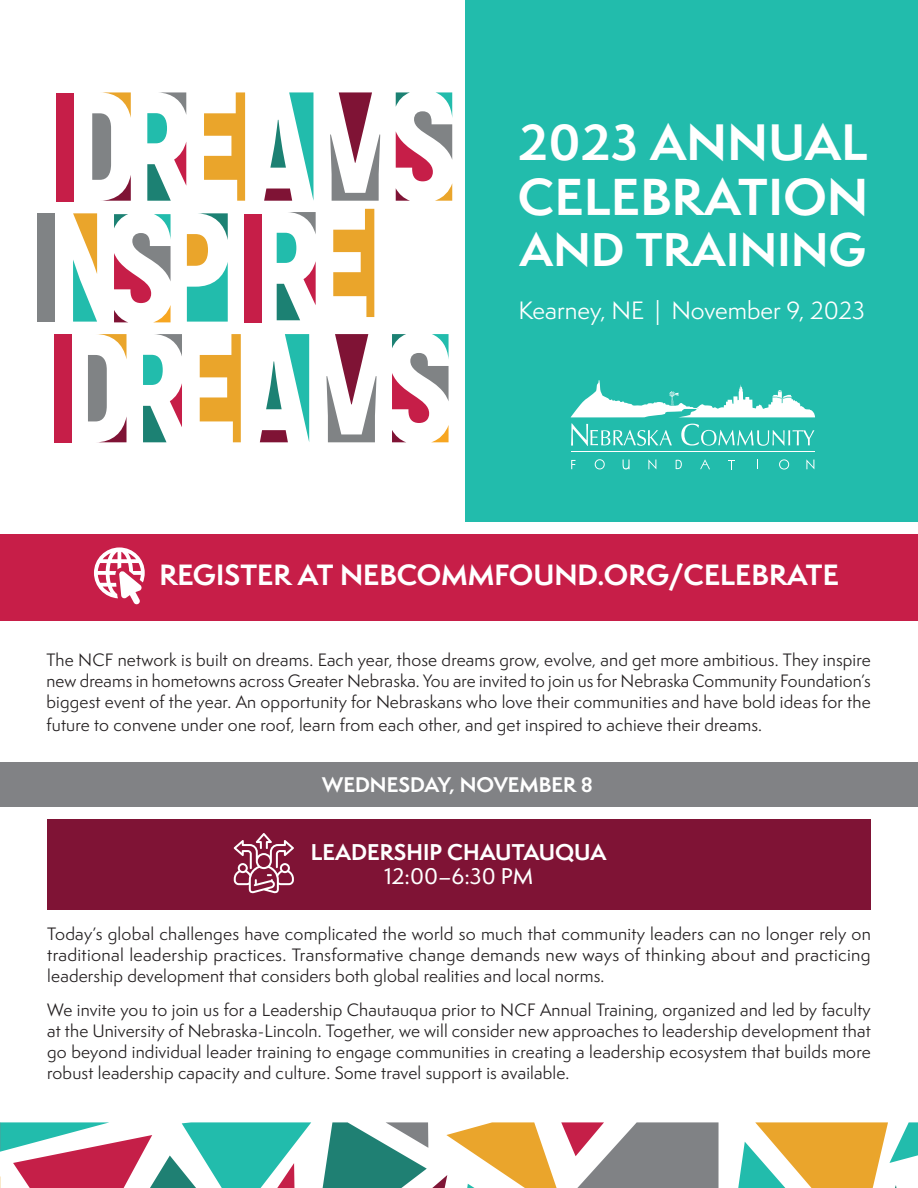
<style>
.page{position:relative;width:918px;height:1188px;background:#fff}
.page>*{position:absolute;margin:0;border:0;box-sizing:border-box;transform-origin:0 0}
.t1{font:700 47.85px "Semplicita Pro";letter-spacing:.01em;color:#fff}
.t2{font:700 47.1px "Semplicita Pro";letter-spacing:.01em;color:#fff}
.t3{font:700 43.5px "Semplicita Pro";letter-spacing:.01em;color:#fff}
.t4{font:700 27px "Semplicita Pro";color:#fff}
.t5{font:23.1px "Semplicita Pro";color:#fff}
.t6{font:700 21px "Semplicita Pro";color:#fff}
.t7{font:500 21px "Semplicita Pro";color:#fff}
.t8{font:700 19.5px "Semplicita Pro";color:#fff}
.t9{font:16.5px/21px "Semplicita Pro";letter-spacing:.01em;color:#231f20;text-align:justify}
</style>
<div class="page">
<div style="left:0;top:534px;width:918px;height:86px;background:#c71e48"></div>
<div style="left:0;top:762px;width:918px;height:45px;background:#818285"></div>
<svg style="left:94px;top:547px;width:51px;height:58px"></svg>
<div style="left:466px;top:0;width:452px;height:522px;background:#22bcac"></div>
<svg style="left:571px;top:380px;width:244px;height:37px"></svg>
<svg style="left:571px;top:423px;width:101px;height:23px"></svg>
<svg style="left:681px;top:424px;width:133px;height:22px"></svg>
<svg style="left:571px;top:460px;width:5px;height:9px"></svg>
<svg style="left:595px;top:459px;width:10px;height:10px"></svg>
<svg style="left:623px;top:460px;width:7px;height:9px"></svg>
<svg style="left:676px;top:460px;width:6px;height:9px"></svg>
<svg style="left:648px;top:459px;width:8px;height:10px"></svg>
<svg style="left:806px;top:459px;width:8px;height:10px"></svg>
<svg style="left:700px;top:459px;width:10px;height:10px"></svg>
<svg style="left:728px;top:460px;width:7px;height:9px"></svg>
<svg style="left:779px;top:459px;width:10px;height:11px"></svg>
<hr style="left:571px;top:451px;width:243px;height:1px;background:#fff">
<svg style="left:92px;top:92px;width:39px;height:109px"></svg>
<svg style="left:147px;top:92px;width:39px;height:109px"></svg>
<svg style="left:204px;top:92px;width:41px;height:109px"></svg>
<svg style="left:264px;top:92px;width:49px;height:109px"></svg>
<svg style="left:330px;top:92px;width:50px;height:109px"></svg>
<svg style="left:396px;top:92px;width:56px;height:109px"></svg>
<div style="left:38px;top:213px;width:17px;height:109px;background:#808385"></div>
<svg style="left:73px;top:213px;width:24px;height:109px"></svg>
<svg style="left:114px;top:214px;width:57px;height:108px"></svg>
<svg style="left:187px;top:213px;width:41px;height:109px"></svg>
<svg style="left:277px;top:212px;width:39px;height:108px"></svg>
<svg style="left:333px;top:209px;width:41px;height:108px"></svg>
<svg style="left:88px;top:334px;width:39px;height:108px"></svg>
<svg style="left:143px;top:334px;width:39px;height:108px"></svg>
<svg style="left:200px;top:334px;width:41px;height:108px"></svg>
<svg style="left:260px;top:334px;width:49px;height:108px"></svg>
<svg style="left:326px;top:334px;width:51px;height:108px"></svg>
<svg style="left:392px;top:334px;width:57px;height:108px"></svg>
<div style="left:56px;top:94px;width:17px;height:108px;background:#c61e48"></div>
<div style="left:54px;top:334px;width:17px;height:108px;background:#c61e48"></div>
<div style="left:244px;top:214px;width:18px;height:108px;background:#c61e48"></div>
<svg style="left:323px;top:1122px;width:396px;height:66px"></svg>
<svg style="left:0;top:1122px;width:311px;height:66px"></svg>
<svg style="left:738px;top:1122px;width:180px;height:66px"></svg>
<div style="left:47px;top:819px;width:824px;height:91px;background:#7f1335"></div>
<svg style="left:234px;top:833px;width:60px;height:60px"></svg>
<p class="t2" style="left:519px;top:107px;width:350px">2023 ANNUAL</p>
<p class="t1" style="left:518px;top:162px;width:352px">CELEBRATION</p>
<p class="t3" style="left:520px;top:218px;width:348px">AND TRAINING</p>
<p class="t5" style="left:519px;top:294px;width:348px">Kearney, NE | November 9, 2023</p>
<p class="t4" style="left:159px;top:554px;width:681px">REGISTER AT NEBCOMMFOUND.ORG/CELEBRATE</p>
<p class="t9" style="left:47px;top:649px;width:826px">The NCF network is built on dreams. Each year, those dreams grow, evolve, and get more ambitious. They inspire new dreams in hometowns across Greater Nebraska. You are invited to join us for Nebraska Community Foundation’s biggest event of the year. An opportunity for Nebraskans who love their communities and have bold ideas for the</p>
<p class="t9" style="left:47px;top:714px;width:717px">future to convene under one roof, learn from each other, and get inspired to achieve their dreams.</p>
<p class="t8" style="left:322px;top:770px;width:272px">WEDNESDAY, NOVEMBER 8</p>
<p class="t6" style="left:311px;top:836px;width:297px">LEADERSHIP CHAUTAUQUA</p>
<p class="t7" style="left:384px;top:861px;width:151px">12:00–6:30 PM</p>
<p class="t9" style="left:47px;top:923px;width:825px">Today’s global challenges have complicated the world so much that community leaders can no longer rely on traditional leadership practices. Transformative change demands new ways of thinking about and practicing leadership development that considers both global realities and local norms.</p>
<p class="t9" style="left:47px;top:999px;width:825px">We invite you to join us for a Leadership Chautauqua prior to NCF Annual Training, organized and led by faculty at the University of Nebraska-Lincoln. Together, we will consider new approaches to leadership development that go beyond individual leader training to engage communities in creating a leadership ecosystem that builds more robust leadership capacity and culture. Some travel support is available.</p>
</div>
